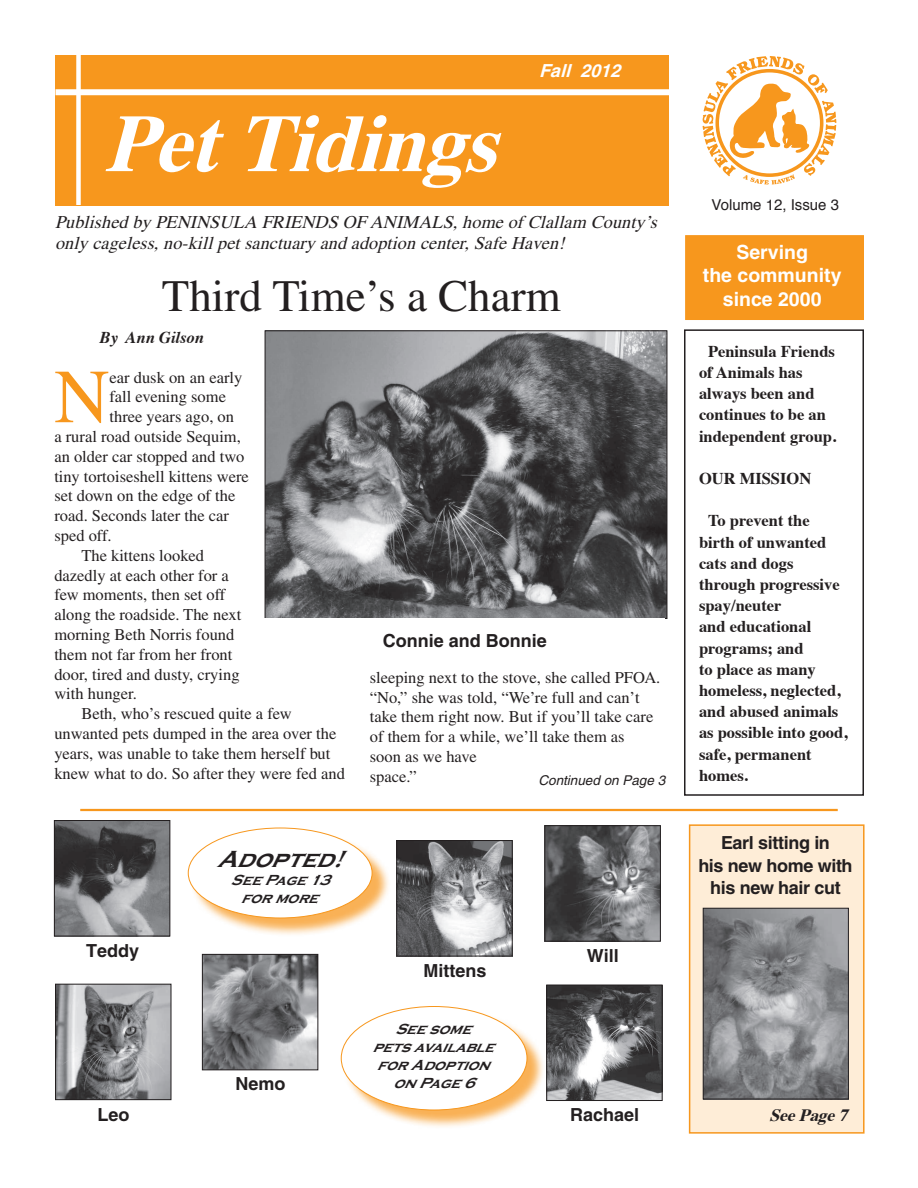
<style>
.page{position:relative;width:918px;height:1188px;background:#fff}
.page>*{position:absolute;margin:0;border:0;box-sizing:border-box;transform-origin:0 0}
.t1{font:italic 700 81px "Times";color:#fff}
.t2{font:76.35px "Times";color:#f7971d}
.t3{font:45px "Times";color:#231f20}
.t4{font:italic 700 24px "Copperplate Gothic";color:#231f20}
.t5{font:700 19.5px "Helvetica";color:#fff}
.t6{font:italic 18px/21.6px "Times";color:#231f20}
.t7{font:700 18px "Helvetica";color:#231f20}
.t8{font:700 18px/22.5px "Helvetica";letter-spacing:-.02em;color:#231f20;text-align:center}
.t9{font:italic 700 18px "Helvetica";color:#fff}
.t10{font:italic 700 17.25px "Times";color:#231f20}
.t11{font:16.5px/19.8px "Times";color:#231f20}
.t12{font:700 16.5px/21.1px "Times";color:#231f20}
.t13{font:italic 700 16.5px "Times";color:#231f20}
.t14{font:italic 700 15px/18px "Copperplate Gothic";color:#231f20;text-align:center}
.t15{font:15px "Helvetica";color:#231f20}
.t16{font:italic 13.5px "Helvetica";color:#231f20}
</style>
<div class="page">
<div style="left:689px;top:824px;width:176px;height:310px;background:#feedd7;border:2px solid #f7971d"></div>
<div style="left:56px;top:55px;width:613px;height:150px;background:#f7971d"></div>
<div style="left:685px;top:235px;width:179px;height:85px;background:#f7971d;border:2px solid #f7971d"></div>
<div style="left:56px;top:89px;width:614px;height:6px;background:#fff"></div>
<div style="left:76px;top:54px;width:5px;height:151px;background:#fff"></div>
<div style="left:684px;top:329px;width:180px;height:467px;border:2px solid #231f20"></div>
<hr style="left:80px;top:809px;width:758px;height:2px;background:#f7971d">
<img style="left:546px;top:827px;width:113px;height:113px">
<div style="left:544px;top:825px;width:117px;height:117px;border:1px solid #231f20"></div>
<img style="left:398px;top:842px;width:113px;height:112px">
<div style="left:396px;top:840px;width:117px;height:116px;border:1px solid #231f20"></div>
<img style="left:57px;top:986px;width:112px;height:112px">
<div style="left:55px;top:984px;width:116px;height:116px;border:1px solid #231f20"></div>
<svg style="left:703px;top:56px;width:133px;height:128px"></svg>
<div style="left:191px;top:830px;width:200px;height:107px;background:#f7971d;opacity:.75"></div>
<div style="left:188px;top:828px;width:184px;height:90px;background:#fff;border-radius:50%"></div>
<div style="left:344px;top:1009px;width:202px;height:120px;background:#f7971d;opacity:.75"></div>
<div style="left:341px;top:1006px;width:186px;height:104px;background:#fff;border-radius:50%"></div>
<img style="left:267px;top:332px;width:398px;height:285px">
<div style="left:265px;top:330px;width:402px;height:289px;border:1px solid #231f20"></div>
<img style="left:548px;top:987px;width:113px;height:112px">
<div style="left:546px;top:985px;width:117px;height:116px;border:1px solid #231f20"></div>
<img style="left:204px;top:956px;width:112px;height:112px">
<div style="left:202px;top:954px;width:116px;height:116px;border:1px solid #231f20"></div>
<img style="left:705px;top:910px;width:142px;height:187px">
<div style="left:703px;top:908px;width:146px;height:191px;border:1px solid #231f20"></div>
<img style="left:56px;top:822px;width:112px;height:112px">
<div style="left:54px;top:820px;width:116px;height:116px;border:1px solid #231f20"></div>
<p class="t1" style="left:104px;top:66px;width:429px">PetTidings</p>
<p class="t9" style="left:539px;top:60px;width:88px">Fall 2012</p>
<p class="t6" style="left:55px;top:211px;width:608px">Published by PENINSULA FRIENDS OF ANIMALS,homeof Clallam County’s only cageless,no-killpetsanctuary and adoption center,SafeHaven!</p>
<p class="t3" style="left:162px;top:270px;width:400px">Third Time’s a Charm</p>
<p class="t13" style="left:100px;top:322px;width:106px">By Ann Gilson</p>
<p class="t2" style="left:54px;top:354px;width:57px">N</p>
<p class="t11" style="left:110px;top:367px;width:134px">ear dusk on an early</p>
<p class="t11" style="left:110px;top:387px;width:118px">fall evening some</p>
<p class="t11" style="left:110px;top:407px;width:126px">three years ago, on</p>
<p class="t11" style="left:54px;top:427px;width:188px">a rural road outside Sequim,</p>
<p class="t11" style="left:54px;top:446px;width:191px">an older car stopped and two</p>
<p class="t11" style="left:54px;top:466px;width:196px">tiny tortoiseshell kittens were</p>
<p class="t11" style="left:54px;top:486px;width:183px">set down on the edge of the</p>
<p class="t11" style="left:54px;top:506px;width:176px">road. Seconds later the car</p>
<p class="t11" style="left:54px;top:526px;width:59px">sped off.</p>
<p class="t11" style="left:54px;top:545px;width:188px;text-indent:27px">The kittens looked dazedly at each other for a few moments, then set off along the roadside. The next morning Beth Norris found them not far from her front door, tired and dusty, crying with hunger.</p>
<p class="t11" style="left:54px;top:704px;width:292px;text-indent:27px">Beth, who’s rescued quite a few unwanted pets dumped in the area over the years, was unable to take them herself but knew what to do. So after they were fed and</p>
<p class="t7" style="left:383px;top:630px;width:166px">Connie and Bonnie</p>
<p class="t11" style="left:370px;top:667px;width:292px">sleeping next to the stove, she called PFOA.</p>
<p class="t11" style="left:370px;top:687px;width:285px">“No,” she was told, “We’re full and can’t take them right now. But if you’ll take care of them for a while, we’ll take them as soon as we have<br>space.”</p>
<p class="t16" style="left:538px;top:772px;width:128px">Continued on Page 3</p>
<p class="t7" style="left:86px;top:940px;width:55px">Teddy</p>
<p class="t7" style="left:98px;top:1104px;width:34px">Leo</p>
<p class="t4" style="left:217px;top:845px;width:140px">Adopted!</p>
<p class="t14" style="left:231px;top:871px;width:109px">SeePage13</p>
<p class="t14" style="left:241px;top:889px;width:87px">formore</p>
<p class="t7" style="left:235px;top:1073px;width:52px">Nemo</p>
<p class="t7" style="left:423px;top:959px;width:64px">Mittens</p>
<p class="t14" style="left:372px;top:1020px;width:131px">Seesome petsavailable</p>
<p class="t14" style="left:377px;top:1056px;width:122px">forAdoption</p>
<p class="t14" style="left:393px;top:1074px;width:91px">onPage6</p>
<p class="t7" style="left:587px;top:944px;width:34px">Will</p>
<p class="t7" style="left:570px;top:1104px;width:71px">Rachael</p>
<p class="t15" style="left:712px;top:194px;width:129px">Volume 12, Issue 3</p>
<p class="t5" style="left:736px;top:240px;width:73px">Serving</p>
<p class="t5" style="left:703px;top:263px;width:140px">the community</p>
<p class="t5" style="left:723px;top:287px;width:100px">since 2000</p>
<p class="t12" style="left:699px;top:339px;width:139px;text-indent:9px">Peninsula Friends of Animals has always been and continues to be an independent group.</p>
<p class="t12" style="left:699px;top:466px;width:114px">OUR MISSION</p>
<p class="t12" style="left:699px;top:508px;width:150px;text-indent:9px">To prevent the birth of unwanted cats and dogs through progressive spay/neuter<br>and educational programs; and<br>to place as many homeless, neglected, and abused animals as possible into good, safe, permanent homes.</p>
<p class="t8" style="left:698px;top:832px;width:156px">Earl sitting in<br>his new home with his new hair cut</p>
<p class="t10" style="left:770px;top:1099px;width:87px">SeePage7</p>
</div>
